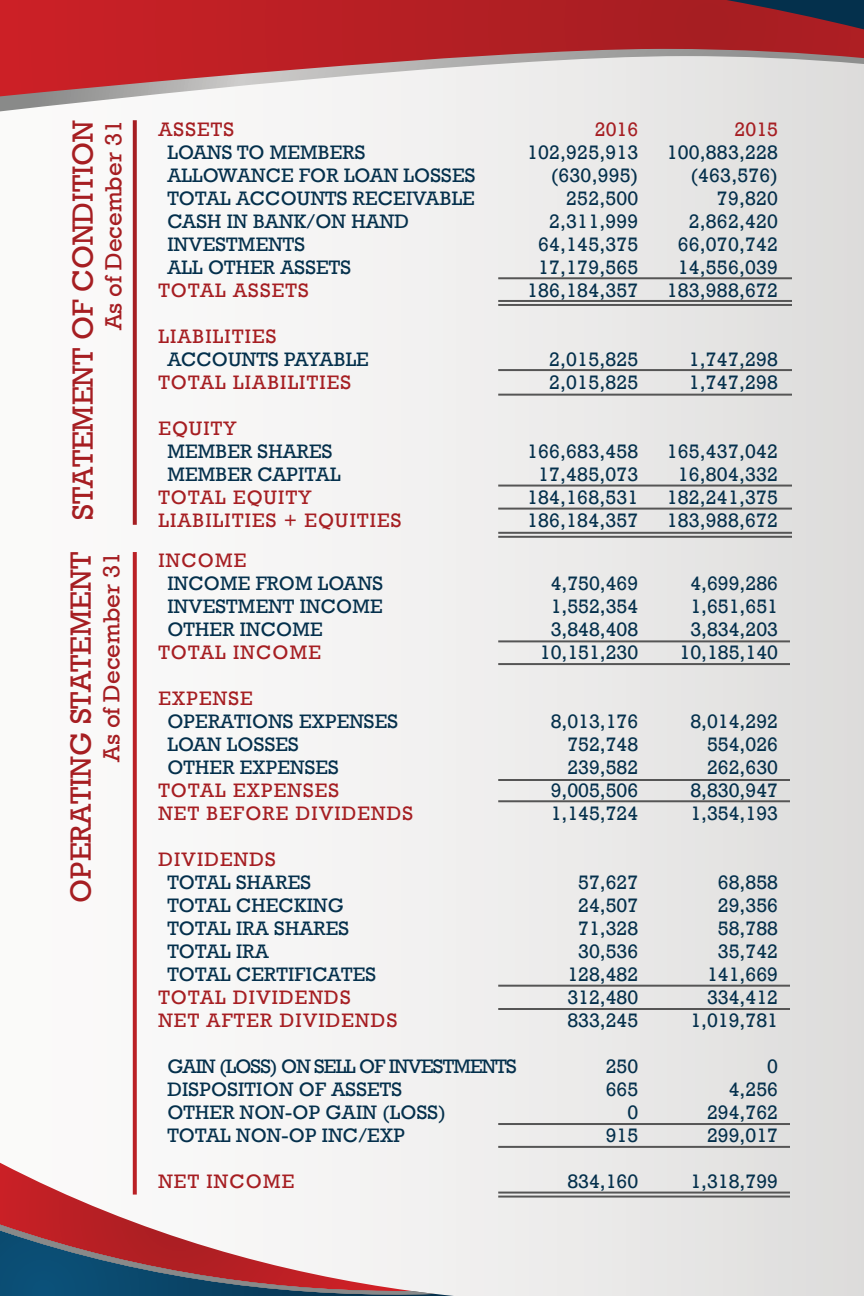
<style>
.page{position:relative;width:864px;height:1296px;background:#fff}
.page>*{position:absolute;margin:0;border:0;box-sizing:border-box;transform-origin:0 0}
.t1{font:30px "Rockwell";color:#a61e22}
.t2{font:24px "Rockwell";color:#a61e22}
.t3{font:20px/23px "Rockwell";letter-spacing:.01em;color:#04304c}
.t4{font:20px/23px "Rockwell";letter-spacing:.06em;color:#a61e22}
</style>
<div class="page">
<div style="left:0;top:7px;width:864px;height:1289px;background:linear-gradient(to right,#fffefd,#dfdfde)"></div>
<svg style="left:0;top:0;width:864px;height:49px;background:#b71f24"></svg>
<svg style="left:726px;top:0;width:138px;height:29px;background:#592636"></svg>
<svg style="left:0;top:49px;width:864px;height:62px"></svg>
<hr style="left:863px;top:1135px;width:1px;height:161px;background:#cdcccb">
<hr style="left:498px;top:640px;width:292px;height:2px;background:#555">
<hr style="left:498px;top:663px;width:292px;height:2px;background:#555">
<hr style="left:498px;top:779px;width:292px;height:2px;background:#555">
<hr style="left:498px;top:800px;width:292px;height:2px;background:#555">
<hr style="left:498px;top:985px;width:292px;height:2px;background:#555">
<hr style="left:498px;top:1008px;width:292px;height:2px;background:#555">
<hr style="left:498px;top:1123px;width:292px;height:2px;background:#555">
<hr style="left:498px;top:1146px;width:292px;height:2px;background:#555">
<hr style="left:498px;top:277px;width:294px;height:2px;background:#555">
<hr style="left:498px;top:300px;width:294px;height:2px;background:#555">
<hr style="left:498px;top:304px;width:294px;height:2px;background:#555">
<hr style="left:498px;top:369px;width:294px;height:2px;background:#555">
<hr style="left:498px;top:394px;width:294px;height:2px;background:#555">
<hr style="left:498px;top:485px;width:294px;height:2px;background:#555">
<hr style="left:498px;top:508px;width:294px;height:2px;background:#555">
<hr style="left:498px;top:532px;width:294px;height:2px;background:#555">
<hr style="left:498px;top:536px;width:294px;height:2px;background:#555">
<hr style="left:498px;top:1192px;width:292px;height:2px;background:#555">
<hr style="left:498px;top:1196px;width:292px;height:2px;background:#555">
<svg style="left:133px;top:552px;width:4px;height:611px;background:#bd2b2f"></svg>
<svg style="left:133px;top:120px;width:4px;height:405px;background:#aa292c"></svg>
<hr style="left:863px;top:358px;width:1px;height:48px;background:#dcdbda">
<svg style="left:0;top:1163px;width:412px;height:48px"></svg>
<svg style="left:0;top:1211px;width:454px;height:85px"></svg>
<h1 class="t1" style="left:65px;top:520px;width:401px;rotate:-90deg">STATEMENT OF CONDITION</h1>
<p class="t2" style="left:100px;top:330px;width:212px;rotate:-90deg">As of December 31</p>
<h1 class="t1" style="left:63px;top:903px;width:352px;rotate:-90deg">OPERATING STATEMENT</h1>
<p class="t2" style="left:98px;top:762px;width:212px;rotate:-90deg">As of December 31</p>
<p class="t4" style="left:158px;top:118px;width:77px">ASSETS</p>
<p class="t3" style="left:167px;top:141px;width:310px">LOANS TO MEMBERS<br>ALLOWANCE FOR LOAN LOSSES<br>TOTAL ACCOUNTS RECEIVABLE<br>CASH IN BANK/ON HAND<br>INVESTMENTS<br>ALL OTHER ASSETS</p>
<p class="t4" style="left:158px;top:279px;width:152px">TOTAL ASSETS</p>
<p class="t4" style="left:158px;top:325px;width:120px">LIABILITIES</p>
<p class="t3" style="left:167px;top:348px;width:203px">ACCOUNTS PAYABLE</p>
<p class="t4" style="left:158px;top:371px;width:194px">TOTAL LIABILITIES</p>
<p class="t4" style="left:158px;top:417px;width:80px">EQUITY</p>
<p class="t3" style="left:167px;top:440px;width:175px">MEMBER SHARES<br>MEMBER CAPITAL</p>
<p class="t4" style="left:158px;top:486px;width:245px">TOTAL EQUITY<br>LIABILITIES + EQUITIES</p>
<p class="t4" style="left:158px;top:549px;width:89px">INCOME</p>
<p class="t3" style="left:167px;top:572px;width:217px;text-align:justify">INCOME FROM LOANS INVESTMENT INCOME OTHER INCOME</p>
<p class="t4" style="left:158px;top:641px;width:164px">TOTAL INCOME</p>
<p class="t4" style="left:158px;top:687px;width:96px">EXPENSE</p>
<p class="t3" style="left:167px;top:710px;width:232px">OPERATIONS EXPENSES<br>LOAN LOSSES<br>OTHER EXPENSES</p>
<p class="t4" style="left:158px;top:779px;width:256px">TOTAL EXPENSES<br>NET BEFORE DIVIDENDS</p>
<p class="t4" style="left:158px;top:848px;width:119px">DIVIDENDS</p>
<p class="t3" style="left:167px;top:871px;width:210px">TOTAL SHARES<br>TOTAL CHECKING<br>TOTAL IRA SHARES<br>TOTAL IRA<br>TOTAL CERTIFICATES</p>
<p class="t4" style="left:158px;top:986px;width:240px">TOTAL DIVIDENDS<br>NET AFTER DIVIDENDS</p>
<p class="t3" style="left:167px;top:1055px;width:351px">GAIN (LOSS) ON SELL OF INVESTMENTS<br>DISPOSITION OF ASSETS<br>OTHER NON-OP GAIN (LOSS)<br>TOTAL NON-OP INC/EXP</p>
<p class="t4" style="left:158px;top:1170px;width:138px">NET INCOME</p>
<p class="t4" style="left:595px;top:118px;width:45px">2016</p>
<p class="t3" style="left:527px;top:141px;width:113px;text-align:right">102,925,913 (630,995)<br>252,500<br>2,311,999<br>64,145,375<br>17,179,565<br>186,184,357</p>
<p class="t3" style="left:549px;top:348px;width:91px">2,015,825<br>2,015,825</p>
<p class="t3" style="left:527px;top:440px;width:113px;text-align:center">166,683,458<br>17,485,073<br>184,168,531<br>186,184,357</p>
<p class="t3" style="left:540px;top:572px;width:100px;text-align:center">4,750,469<br>1,552,354<br>3,848,408<br>10,151,230</p>
<p class="t3" style="left:551px;top:710px;width:89px;text-align:right">8,013,176<br>752,748<br>239,582<br>9,005,506<br>1,145,724</p>
<p class="t3" style="left:567px;top:871px;width:72px;text-align:center">57,627<br>24,507<br>71,328<br>30,536<br>128,482<br>312,480<br>833,245</p>
<p class="t3" style="left:606px;top:1055px;width:34px;text-align:right">250<br>665<br>0<br>915</p>
<p class="t3" style="left:567px;top:1170px;width:72px">834,160</p>
<p class="t4" style="left:735px;top:118px;width:45px">2015</p>
<p class="t3" style="left:667px;top:141px;width:113px;text-align:right">100,883,228 (463,576)<br>79,820<br>2,862,420<br>66,070,742<br>14,556,039<br>183,988,672</p>
<p class="t3" style="left:689px;top:348px;width:91px">1,747,298<br>1,747,298</p>
<p class="t3" style="left:667px;top:440px;width:113px;text-align:center">165,437,042<br>16,804,332<br>182,241,375<br>183,988,672</p>
<p class="t3" style="left:680px;top:572px;width:100px;text-align:center">4,699,286<br>1,651,651<br>3,834,203<br>10,185,140</p>
<p class="t3" style="left:690px;top:710px;width:89px;text-align:right">8,014,292<br>554,026<br>262,630<br>8,830,947<br>1,354,193</p>
<p class="t3" style="left:690px;top:871px;width:89px;text-align:right">68,858<br>29,356<br>58,788<br>35,742<br>141,669<br>334,412<br>1,019,781</p>
<p class="t3" style="left:707px;top:1055px;width:72px;text-align:right">0<br>4,256<br>294,762<br>299,017</p>
<p class="t3" style="left:690px;top:1170px;width:89px">1,318,799</p>
</div>
